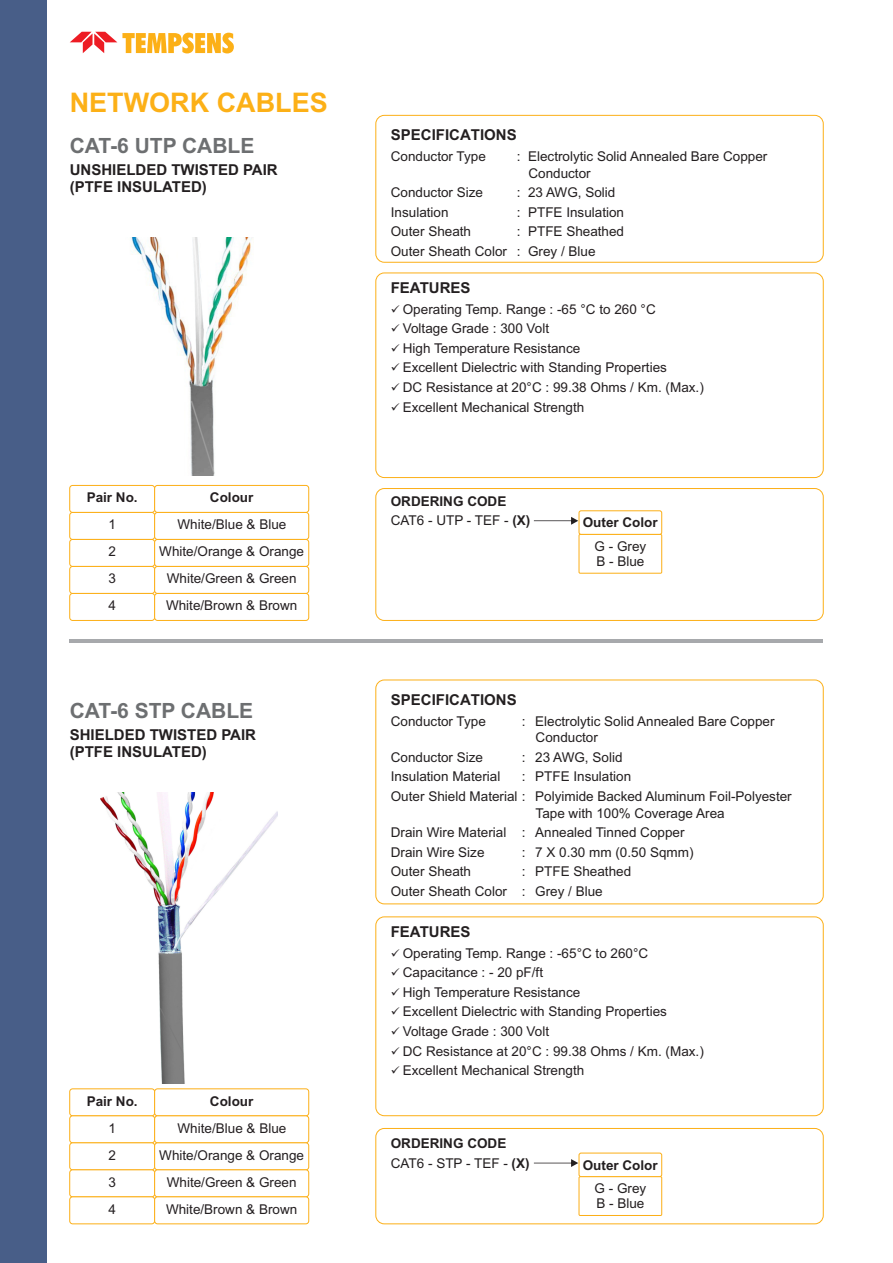
<style>
.page{position:relative;width:893px;height:1263px;background:#fff}
.page>*{position:absolute;margin:0;border:0;box-sizing:border-box;transform-origin:0 0}
.t1{font:700 27px "Arial";color:#fcb017}
.t2{font:700 21px "Arial";color:#6d6f71}
.t3{font:700 15px/16.8px "Arial";color:#231f20}
.t4{font:13.5px/27px "Arial";color:#241f21;text-align:justify}
.t5{font:13.5px/19.6px "Arial";color:#231f20}
.t6{font:700 13.5px/19.8px "Arial";color:#231f20}
.t7{font:700 13.5px "Arial";color:#241f21}
.s1{font-weight:400}
</style>
<div class="page">
<div style="left:0;top:0;width:47px;height:1263px;background:#485e88"></div>
<svg style="left:70px;top:32px;width:164px;height:21px"></svg>
<img style="left:101px;top:792px;width:177px;height:292px">
<img style="left:130px;top:237px;width:123px;height:238px">
<div style="left:69px;top:485px;width:86px;height:28px;background:#fff;border:1px solid #fcaf17;border-radius:3px"></div>
<div style="left:154px;top:485px;width:155px;height:28px;background:#fff;border:1px solid #fcaf17;border-radius:3px"></div>
<div style="left:69px;top:512px;width:86px;height:28px;background:#fff;border:1px solid #fcaf17;border-radius:3px"></div>
<div style="left:154px;top:512px;width:155px;height:28px;background:#fff;border:1px solid #fcaf17;border-radius:3px"></div>
<div style="left:69px;top:539px;width:86px;height:28px;background:#fff;border:1px solid #fcaf17;border-radius:3px"></div>
<div style="left:154px;top:539px;width:155px;height:28px;background:#fff;border:1px solid #fcaf17;border-radius:3px"></div>
<div style="left:69px;top:566px;width:86px;height:28px;background:#fff;border:1px solid #fcaf17;border-radius:3px"></div>
<div style="left:154px;top:566px;width:155px;height:28px;background:#fff;border:1px solid #fcaf17;border-radius:3px"></div>
<div style="left:69px;top:593px;width:86px;height:28px;background:#fff;border:1px solid #fcaf17;border-radius:3px"></div>
<div style="left:154px;top:593px;width:155px;height:28px;background:#fff;border:1px solid #fcaf17;border-radius:3px"></div>
<div style="left:375px;top:115px;width:449px;height:148px;background:#fff;border:1px solid #fcaf17;border-radius:9px"></div>
<div style="left:375px;top:273px;width:449px;height:205px;background:#fff;border:1px solid #fcaf17;border-radius:9px"></div>
<div style="left:375px;top:488px;width:449px;height:133px;background:#fff;border:1px solid #fcaf17;border-radius:9px"></div>
<svg style="left:534px;top:517px;width:44px;height:8px"></svg>
<div style="left:579px;top:510px;width:83px;height:25px;background:#fff;border:1px solid #fcaf17;border-radius:2px"></div>
<div style="left:579px;top:534px;width:83px;height:40px;background:#fff;border:1px solid #fcaf17"></div>
<div style="left:375px;top:680px;width:449px;height:224px;background:#fff;border:1px solid #fcaf17;border-radius:9px"></div>
<div style="left:375px;top:916px;width:449px;height:200px;background:#fff;border:1px solid #fcaf17;border-radius:9px"></div>
<div style="left:375px;top:1128px;width:449px;height:96px;background:#fff;border:1px solid #fcaf17;border-radius:9px"></div>
<svg style="left:534px;top:1159px;width:44px;height:8px"></svg>
<div style="left:579px;top:1153px;width:83px;height:24px;background:#fff;border:1px solid #fcaf17;border-radius:2px"></div>
<div style="left:579px;top:1176px;width:83px;height:40px;background:#fff;border:1px solid #fcaf17"></div>
<hr style="left:70px;top:639px;width:753px;height:3px;background:#a7a9ac">
<div style="left:69px;top:1088px;width:86px;height:28px;background:#fff;border:1px solid #fcaf17;border-radius:3px"></div>
<div style="left:154px;top:1088px;width:155px;height:28px;background:#fff;border:1px solid #fcaf17;border-radius:3px"></div>
<div style="left:69px;top:1115px;width:86px;height:28px;background:#fff;border:1px solid #fcaf17;border-radius:3px"></div>
<div style="left:154px;top:1115px;width:155px;height:28px;background:#fff;border:1px solid #fcaf17;border-radius:3px"></div>
<div style="left:69px;top:1142px;width:86px;height:28px;background:#fff;border:1px solid #fcaf17;border-radius:3px"></div>
<div style="left:154px;top:1142px;width:155px;height:28px;background:#fff;border:1px solid #fcaf17;border-radius:3px"></div>
<div style="left:69px;top:1169px;width:86px;height:28px;background:#fff;border:1px solid #fcaf17;border-radius:3px"></div>
<div style="left:154px;top:1169px;width:155px;height:28px;background:#fff;border:1px solid #fcaf17;border-radius:3px"></div>
<div style="left:69px;top:1196px;width:86px;height:28px;background:#fff;border:1px solid #fcaf17;border-radius:3px"></div>
<div style="left:154px;top:1196px;width:155px;height:28px;background:#fff;border:1px solid #fcaf17;border-radius:3px"></div>
<h1 class="t1" style="left:70px;top:92px;width:259px">NETWORK CABLES</h1>
<h2 class="t2" style="left:70px;top:138px;width:186px">CAT-6 UTP CABLE</h2>
<p class="t3" style="left:70px;top:163px;width:210px">UNSHIELDED TWISTED PAIR (PTFE INSULATED)</p>
<p class="t7" style="left:87px;top:492px;width:53px">Pair No.</p>
<p class="t7" style="left:210px;top:492px;width:45px">Colour</p>
<p class="t4" style="left:108px;top:512px;width:9px">1<br>2<br>3<br>4</p>
<p class="t4" style="left:159px;top:512px;width:146px;text-align:center">White/Blue &amp; Blue<br>White/Orange &amp; Orange<br>White/Green &amp; Green<br>White/Brown &amp; Brown</p>
<h2 class="t2" style="left:70px;top:702px;width:185px">CAT-6 STP CABLE</h2>
<p class="t3" style="left:70px;top:727px;width:188px">SHIELDED TWISTED PAIR (PTFE INSULATED)</p>
<p class="t7" style="left:87px;top:1096px;width:53px">Pair No.</p>
<p class="t7" style="left:210px;top:1096px;width:45px">Colour</p>
<p class="t4" style="left:108px;top:1116px;width:9px">1<br>2<br>3<br>4</p>
<p class="t4" style="left:159px;top:1116px;width:146px;text-align:center">White/Blue &amp; Blue<br>White/Orange &amp; Orange<br>White/Green &amp; Green<br>White/Brown &amp; Brown</p>
<p class="t3" style="left:391px;top:128px;width:127px">SPECIFICATIONS</p>
<p class="t5" style="left:391px;top:148px;width:97px">Conductor Type</p>
<p class="t5" style="left:528px;top:149px;width:240px;line-height:16.6px;text-indent:-12px">: Electrolytic Solid Annealed Bare Copper<br>Conductor</p>
<p class="t5" style="left:391px;top:184px;width:94px">Conductor Size</p>
<p class="t5" style="left:517px;top:184px;width:100px">: 23 AWG, Solid</p>
<p class="t5" style="left:391px;top:203px;width:59px">Insulation</p>
<p class="t5" style="left:517px;top:203px;width:109px">: PTFE Insulation</p>
<p class="t5" style="left:391px;top:223px;width:82px">Outer Sheath</p>
<p class="t5" style="left:391px;top:223px;width:235px;text-indent:126px">: PTFE Sheathed<br>Outer Sheath Color : Grey / Blue</p>
<p class="t3" style="left:391px;top:280px;width:81px">FEATURES</p>
<p class="t4" style="left:391px;top:297px;width:266px">✓ Operating Temp. Range : -65 °C to 260 °C</p>
<p class="t4" style="left:391px;top:316px;width:160px">✓ Voltage Grade : 300 Volt</p>
<p class="t4" style="left:391px;top:336px;width:191px">✓ High Temperature Resistance</p>
<p class="t4" style="left:391px;top:355px;width:278px">✓ Excellent Dielectric with Standing Properties</p>
<p class="t4" style="left:391px;top:375px;width:314px">✓ DC Resistance at 20°C : 99.38 Ohms / Km. (Max.)</p>
<p class="t4" style="left:391px;top:395px;width:195px">✓ Excellent Mechanical Strength</p>
<p class="t6" style="left:391px;top:492px;width:141px">ORDERING CODE<br><span class="s1">CAT6 - UTP - TEF -</span> (X)</p>
<p class="t6" style="left:583px;top:514px;width:77px">Outer Color</p>
<p class="t5" style="left:595px;top:540px;width:53px;line-height:15.1px">G - Grey<br>B - Blue</p>
<p class="t3" style="left:391px;top:692px;width:127px">SPECIFICATIONS</p>
<p class="t5" style="left:391px;top:712px;width:97px">Conductor Type</p>
<p class="t5" style="left:536px;top:714px;width:240px;line-height:16.6px;text-indent:-14px">: Electrolytic Solid Annealed Bare Copper<br>Conductor</p>
<p class="t5" style="left:391px;top:748px;width:94px">Conductor Size</p>
<p class="t5" style="left:522px;top:748px;width:102px">: 23 AWG, Solid</p>
<p class="t5" style="left:391px;top:768px;width:111px">Insulation Material</p>
<p class="t5" style="left:391px;top:768px;width:402px;text-indent:131px">: PTFE Insulation<br>Outer Shield Material : Polyimide Backed Aluminum Foil-Polyester</p>
<p class="t5" style="left:391px;top:804px;width:335px;text-indent:145px">Tape with 100% Coverage Area<br>Drain Wire Material : Annealed Tinned Copper<br>Drain Wire Size</p>
<p class="t5" style="left:522px;top:843px;width:173px">: 7 X 0.30 mm (0.50 Sqmm)</p>
<p class="t5" style="left:391px;top:863px;width:82px">Outer Sheath</p>
<p class="t5" style="left:391px;top:863px;width:242px;text-indent:131px">: PTFE Sheathed<br>Outer Sheath Color : Grey / Blue</p>
<p class="t3" style="left:391px;top:924px;width:81px">FEATURES</p>
<p class="t4" style="left:391px;top:940px;width:259px">✓ Operating Temp. Range : -65°C to 260°C</p>
<p class="t4" style="left:391px;top:960px;width:154px">✓ Capacitance : - 20 pF/ft</p>
<p class="t4" style="left:391px;top:980px;width:191px">✓ High Temperature Resistance</p>
<p class="t4" style="left:391px;top:999px;width:278px">✓ Excellent Dielectric with Standing Properties</p>
<p class="t4" style="left:391px;top:1019px;width:160px">✓ Voltage Grade : 300 Volt</p>
<p class="t4" style="left:391px;top:1039px;width:314px">✓ DC Resistance at 20°C : 99.38 Ohms / Km. (Max.)</p>
<p class="t4" style="left:391px;top:1058px;width:195px">✓ Excellent Mechanical Strength</p>
<p class="t6" style="left:391px;top:1134px;width:140px">ORDERING CODE<br><span class="s1">CAT6 - STP - TEF -</span> (X)</p>
<p class="t6" style="left:583px;top:1156px;width:77px">Outer Color</p>
<p class="t5" style="left:595px;top:1182px;width:53px;line-height:15.1px">G - Grey<br>B - Blue</p>
</div>
